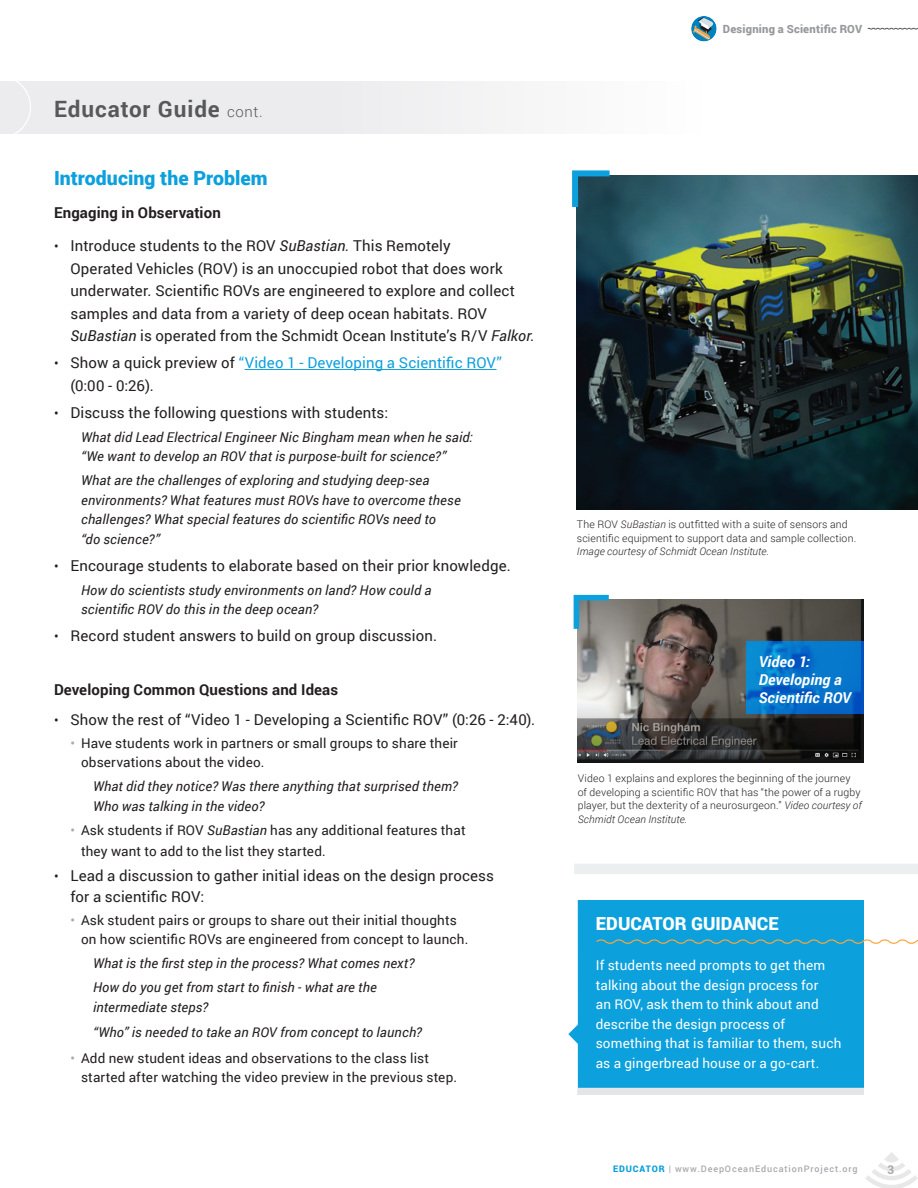
<style>
.page{position:relative;width:918px;height:1188px;background:#fff}
.page>*{position:absolute;margin:0;border:0;box-sizing:border-box;transform-origin:0 0}
.t1{font:700 22.5px "Roboto";letter-spacing:.04em;color:#57585a}
.Body_copy{font:900 19.5px "Roboto";color:#0ca0dc}
.Body_copy-2{font:900 18px "Roboto";color:#fff}
.Body_copy-3{font:15px/22.5px "Roboto";letter-spacing:.005em;color:#231f20}
.Body_copy-4{font:15px/22.5px "Roboto";letter-spacing:.005em;color:#0ca0dc}
.Body_copy-5{font:700 15px "Roboto";letter-spacing:.01em;color:#231f20}
.t2{font:italic 700 15px/18px "Roboto";letter-spacing:.01em;color:#fff}
.Body_copy-6{font:italic 13.5px/19.5px "Roboto";letter-spacing:.01em;color:#231f20}
.Body_copy-7{font:13.5px/19.5px "Roboto";letter-spacing:.01em;color:#231f20}
.Body_copy-8{font:13.5px/19.5px "Roboto";letter-spacing:.015em;color:#fff}
.t3{font:700 12px "Roboto Slab";color:#a8a9ad}
.Body_copy-9{font:900 11.25px "Roboto";letter-spacing:.02em;color:#97999c}
.t4{font:300 10.5px/13.5px "Roboto";letter-spacing:.015em;color:#231f20}
.t5{font:500 9px "Roboto";letter-spacing:.1em;color:#a8a9ad}
.s1{font-weight:300;font-size:15px}
.s2{font-size:13.5px}
.s3{font-style:italic}
.s4{font-size:13.5px;color:#231f20}
.s5{color:#231f20}
.s6{color:#a2aaad}
.s7{font-weight:900;color:#0ca0dc}
</style>
<div class="page">
<div style="left:0;top:81px;width:702px;height:53px;background:#ececee"></div>
<svg style="left:15px;top:81px;width:16px;height:53px"></svg>
<svg style="left:865px;top:1152px;width:53px;height:36px"></svg>
<svg style="left:867px;top:28px;width:51px;height:2px"></svg>
<svg style="left:691px;top:16px;width:26px;height:25px"></svg>
<hr style="left:245px;top:369px;width:252px;height:1px;background:#0ca0dc">
<img style="left:577px;top:175px;width:341px;height:334px">
<svg style="left:572px;top:170px;width:44px;height:43px;background:#235e75"></svg>
<div style="left:568px;top:900px;width:296px;height:195px;background:#0ca0dc"></div>
<div style="left:578px;top:1088px;width:286px;height:7px;background:#e4e5e6"></div>
<svg style="left:595px;top:938px;width:323px;height:8px;background:#54aec6"></svg>
<img style="left:577px;top:599px;width:287px;height:164px">
<svg style="left:573px;top:594px;width:41px;height:40px;background:#77959e"></svg>
<svg style="left:746px;top:642px;width:118px;height:72px;background:#0572ca"></svg>
<div style="left:574px;top:864px;width:344px;height:10px;background:#eceff0"></div>
<p class="t1" style="left:54px;top:93px;width:210px">Educator Guide <span class="s1">cont.</span></p>
<p class="Body_copy" style="left:54px;top:165px;width:215px">Introducing the Problem</p>
<p class="Body_copy-5" style="left:54px;top:203px;width:168px">Engaging in Observation</p>
<p class="Body_copy-3" style="left:70px;top:234px;width:465px;text-indent:-16px"><span class="s2">•</span> Introduce students to the ROV <span class="s3">SuBastian.</span> This Remotely<br>Operated Vehicles (ROV) is an unoccupied robot that does work underwater. Scientific ROVs are engineered to explore and collect samples and data from a variety of deep ocean habitats. ROV <span class="s3">SuBastian</span> is operated from the Schmidt Ocean Institute’s R/V <span class="s3">Falkor</span>.</p>
<p class="Body_copy-4" style="left:70px;top:351px;width:433px;text-indent:-16px"><span class="s4">•</span> <span class="s5">Show a quick preview of</span> “Video 1 - Developing a Scientific ROV” <span class="s5">(0:00 - 0:26).</span></p>
<p class="Body_copy-3" style="left:54px;top:401px;width:336px"><span class="s2">•</span> Discuss the following questions with students:</p>
<p class="Body_copy-6" style="left:81px;top:427px;width:393px">What did Lead Electrical Engineer Nic Bingham mean when he said: “We want to develop an ROV that is purpose-built for science?”</p>
<p class="Body_copy-6" style="left:81px;top:470px;width:381px">What are the challenges of exploring and studying deep-sea environments? What features must ROVs have to overcome these challenges? What special features do scientific ROVs need to<br>“do science?”</p>
<p class="Body_copy-3" style="left:54px;top:554px;width:458px"><span class="s2">•</span> Encourage students to elaborate based on their prior knowledge.</p>
<p class="Body_copy-6" style="left:81px;top:580px;width:352px">How do scientists study environments on land? How could a scientific ROV do this in the deep ocean?</p>
<p class="Body_copy-3" style="left:54px;top:624px;width:385px"><span class="s2">•</span> Record student answers to build on group discussion.</p>
<p class="Body_copy-5" style="left:54px;top:680px;width:286px">Developing Common Questions and Ideas</p>
<p class="Body_copy-3" style="left:54px;top:708px;width:483px"><span class="s2">•</span> Show the rest of “Video 1 - Developing a Scientific ROV” (0:26 - 2:40).</p>
<p class="Body_copy-7" style="left:81px;top:733px;width:378px;text-indent:-10px"><span class="s6">•</span> Have students work in partners or small groups to share their observations about the video.</p>
<p class="Body_copy-6" style="left:93px;top:776px;width:367px">What did they notice? Was there anything that surprised them?<br>Who was talking in the video?</p>
<p class="Body_copy-7" style="left:81px;top:819px;width:386px;line-height:21px;text-indent:-10px"><span class="s6">•</span> Ask students if ROV <span class="s3">SuBastian</span> has any additional features that they want to add to the list they started.</p>
<p class="Body_copy-3" style="left:70px;top:865px;width:425px;line-height:21px;text-indent:-16px"><span class="s2">•</span> Lead a discussion to gather initial ideas on the design process for a scientific ROV:</p>
<p class="Body_copy-7" style="left:81px;top:910px;width:389px;text-indent:-11px"><span class="s6">•</span> Ask student pairs or groups to share out their initial thoughts on how scientific ROVs are engineered from concept to launch.</p>
<p class="Body_copy-6" style="left:93px;top:953px;width:323px">What is the first step in the process? What comes next?</p>
<p class="Body_copy-6" style="left:93px;top:977px;width:285px">How do you get from start to finish - what are the intermediate steps?</p>
<p class="Body_copy-6" style="left:93px;top:1022px;width:331px">“Who” is needed to take an ROV from concept to launch?</p>
<p class="Body_copy-7" style="left:81px;top:1048px;width:378px;text-indent:-10px"><span class="s6">•</span> Add new student ideas and observations to the class list started after watching the video preview in the previous step.</p>
<p class="Body_copy-9" style="left:723px;top:21px;width:141px">Designing a Scientific ROV</p>
<p class="t4" style="left:577px;top:517px;width:281px">The ROV <span class="s3">SuBastian</span> is outfitted with a suite of sensors and scientific equipment to support data and sample collection.<br><span class="s3">Image courtesy of Schmidt Ocean Institute.</span></p>
<p class="t2" style="left:759px;top:652px;width:94px">Video 1:<br>Developing a<br>Scientific ROV</p>
<p class="t4" style="left:578px;top:771px;width:285px">Video 1 explains and explores the beginning of the journey of developing a scientific ROV that has “the power of a rugby player, but the dexterity of a neurosurgeon.” <span class="s3">Video courtesy of Schmidt Ocean Institute.</span></p>
<p class="Body_copy-2" style="left:596px;top:911px;width:184px">EDUCATOR GUIDANCE</p>
<p class="Body_copy-8" style="left:596px;top:955px;width:247px">If students need prompts to get them talking about the design process for<br>an ROV, ask them to think about and describe the design process of something that is familiar to them, such as a gingerbread house or a go-cart.</p>
<p class="t5" style="left:613px;top:1162px;width:246px"><span class="s7">EDUCATOR</span> | www.DeepOceanEducationProject.org</p>
<p class="t3" style="left:887px;top:1161px;width:8px">3</p>
</div>
